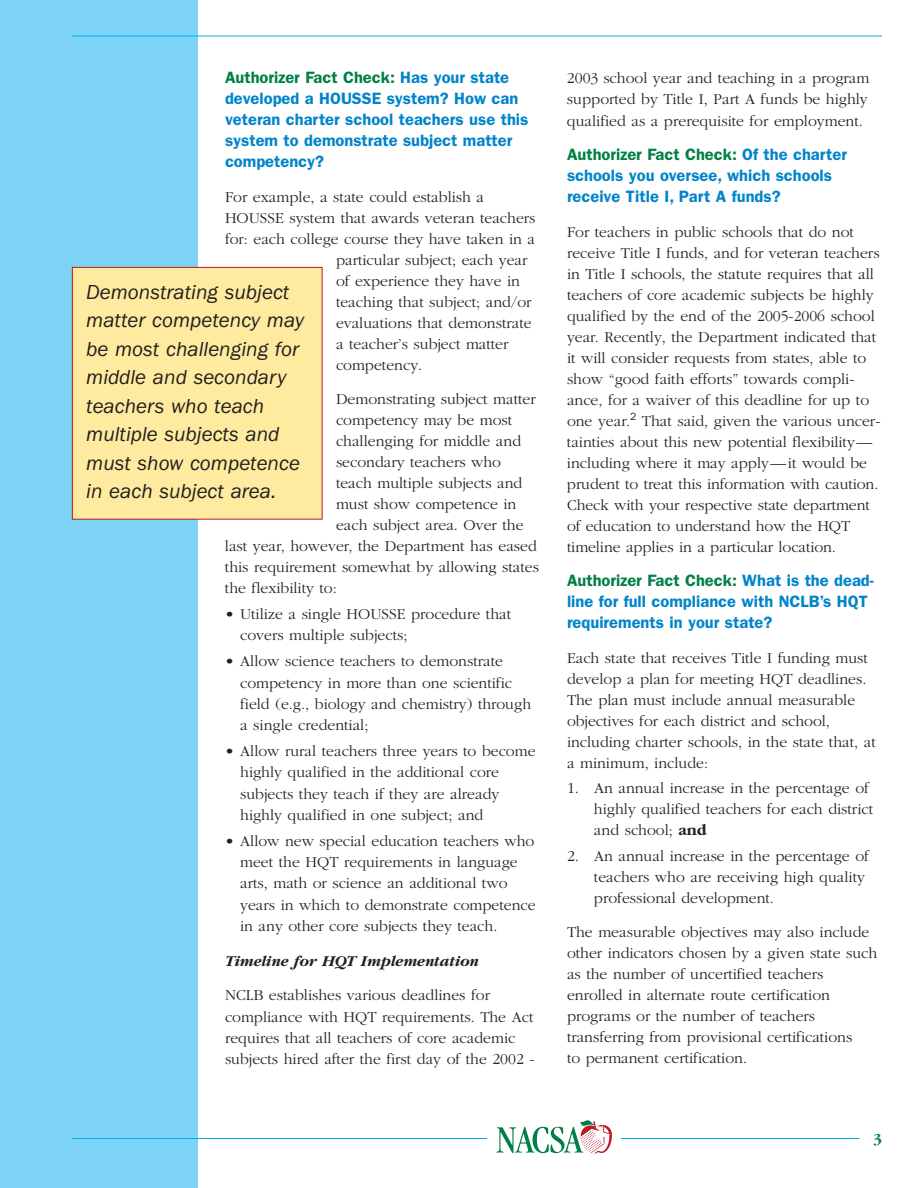
<style>
.page{position:relative;width:918px;height:1188px;background:#fff}
.page>*{position:absolute;margin:0;border:0;box-sizing:border-box;transform-origin:0 0}
.t1{font:italic 21px/28.5px "Franklin Gothic";color:#231f20}
.t2{font:600 16.5px/21px "Franklin Gothic";color:#0084ca}
.t3{font:300 15.75px/21px "Garamond";color:#231f20}
.t4{font:italic 700 15.75px "Garamond";color:#231f20}
.t5{font:700 15.75px "Garamond";color:#007f46}
.s1{color:#007f46}
.s2{font-weight:700}
</style>
<div class="page">
<div style="left:0;top:0;width:198px;height:1188px;background:#7cd3f6"></div>
<hr style="left:72px;top:36px;width:810px;height:1px;background:#00aeef">
<hr style="left:72px;top:1138px;width:788px;height:1px;background:#00aeef">
<div style="left:488px;top:1116px;width:133px;height:40px;background:#fff"></div>
<svg style="left:496px;top:1120px;width:116px;height:34px"></svg>
<div style="left:72px;top:267px;width:250px;height:252px;background:#ffeb9f"></div>
<div style="left:72px;top:267px;width:251px;height:253px;border:1px solid #b81827"></div>
<p class="t2" style="left:225px;top:69px;width:305px"><span class="s1">Authorizer Fact Check:</span> Has your state developed a HOUSSE system? How can veteran charter school teachers use this system to demonstrate subject matter competency?</p>
<p class="t3" style="left:225px;top:186px;width:261px">For example, a state could establish a</p>
<p class="t3" style="left:225px;top:207px;width:312px">HOUSSE system that awards veteran teachers</p>
<p class="t3" style="left:225px;top:228px;width:312px">for: each college course they have taken in a</p>
<p class="t3" style="left:336px;top:249px;width:193px">particular subject; each year</p>
<p class="t3" style="left:336px;top:270px;width:186px">of experience they have in</p>
<p class="t3" style="left:336px;top:291px;width:197px">teaching that subject; and/or</p>
<p class="t3" style="left:336px;top:312px;width:197px">evaluations that demonstrate</p>
<p class="t3" style="left:336px;top:333px;width:174px">a teacher’s subject matter</p>
<p class="t3" style="left:336px;top:354px;width:88px">competency.</p>
<p class="t3" style="left:336px;top:388px;width:201px">Demonstrating subject matter</p>
<p class="t3" style="left:336px;top:409px;width:178px">competency may be most</p>
<p class="t3" style="left:336px;top:430px;width:187px">challenging for middle and</p>
<p class="t3" style="left:336px;top:451px;width:167px">secondary teachers who</p>
<p class="t3" style="left:336px;top:472px;width:188px">teach multiple subjects and</p>
<p class="t3" style="left:336px;top:493px;width:182px">must show competence in</p>
<p class="t3" style="left:336px;top:514px;width:189px">each subject area. Over the</p>
<p class="t3" style="left:225px;top:535px;width:313px">last year, however, the Department has eased</p>
<p class="t3" style="left:225px;top:556px;width:316px">this requirement somewhat by allowing states</p>
<p class="t3" style="left:225px;top:577px;width:113px">the flexibility to:</p>
<p class="t3" style="left:240px;top:603px;width:272px;text-indent:-15px">• Utilize a single HOUSSE procedure that covers multiple subjects;</p>
<p class="t3" style="left:240px;top:650px;width:292px;text-indent:-15px">• Allow science teachers to demonstrate competency in more than one scientific field (e.g., biology and chemistry) through a single credential;</p>
<p class="t3" style="left:240px;top:740px;width:297px;text-indent:-15px">• Allow rural teachers three years to become highly qualified in the additional core subjects they teach if they are already highly qualified in one subject; and</p>
<p class="t3" style="left:240px;top:830px;width:297px;text-indent:-15px">• Allow new special education teachers who meet the HQT requirements in language arts, math or science an additional two years in which to demonstrate competence in any other core subjects they teach.</p>
<p class="t4" style="left:225px;top:951px;width:255px">Timeline for HQT Implementation</p>
<p class="t3" style="left:225px;top:984px;width:311px">NCLB establishes various deadlines for compliance with HQT requirements. The Act requires that all teachers of core academic subjects hired after the first day of the 2002 -</p>
<h1 class="t1" style="left:86px;top:279px;width:219px">Demonstrating subject matter competency may be most challenging for middle and secondary teachers who teach multiple subjects and must show competence in each subject area.</h1>
<p class="t3" style="left:567px;top:67px;width:304px;text-align:justify">2003 school year and teaching in a program supported by Title I, Part A funds be highly qualified as a prerequisite for employment.</p>
<p class="t2" style="left:567px;top:145px;width:282px"><span class="s1">Authorizer Fact Check:</span> Of the charter schools you oversee, which schools receive Title I, Part A funds?</p>
<p class="t3" style="left:567px;top:221px;width:315px">For teachers in public schools that do not receive Title I funds, and for veteran teachers in Title I schools, the statute requires that all teachers of core academic subjects be highly qualified by the end of the 2005-2006 school year. Recently, the Department indicated that it will consider requests from states, able to show “good faith efforts” towards compli&shy;ance, for a waiver of this deadline for up to one year.<sup>2</sup> That said, given the various uncer&shy;tainties about this new potential flexibility— including where it may apply—it would be prudent to treat this information with caution.<br>Check with your respective state department of education to understand how the HQT timeline applies in a particular location.</p>
<p class="t2" style="left:567px;top:571px;width:308px"><span class="s1">Authorizer Fact Check:</span> What is the dead&shy;line for full compliance with NCLB’s HQT requirements in your state?</p>
<p class="t3" style="left:567px;top:647px;width:310px">Each state that receives Title I funding must develop a plan for meeting HQT deadlines.<br>The plan must include annual measurable objectives for each district and school, including charter schools, in the state that, at a minimum, include:</p>
<p class="t3" style="left:594px;top:777px;width:281px;text-indent:-27px">1. An annual increase in the percentage of highly qualified teachers for each district and school; <span class="s2">and</span></p>
<p class="t3" style="left:594px;top:845px;width:276px;text-indent:-27px">2. An annual increase in the percentage of teachers who are receiving high quality professional development.</p>
<p class="t3" style="left:567px;top:921px;width:312px">The measurable objectives may also include other indicators chosen by a given state such as the number of uncertified teachers enrolled in alternate route certification programs or the number of teachers transferring from provisional certifications<br>to permanent certification.</p>
<p class="t5" style="left:873px;top:1129px;width:10px">3</p>
</div>
